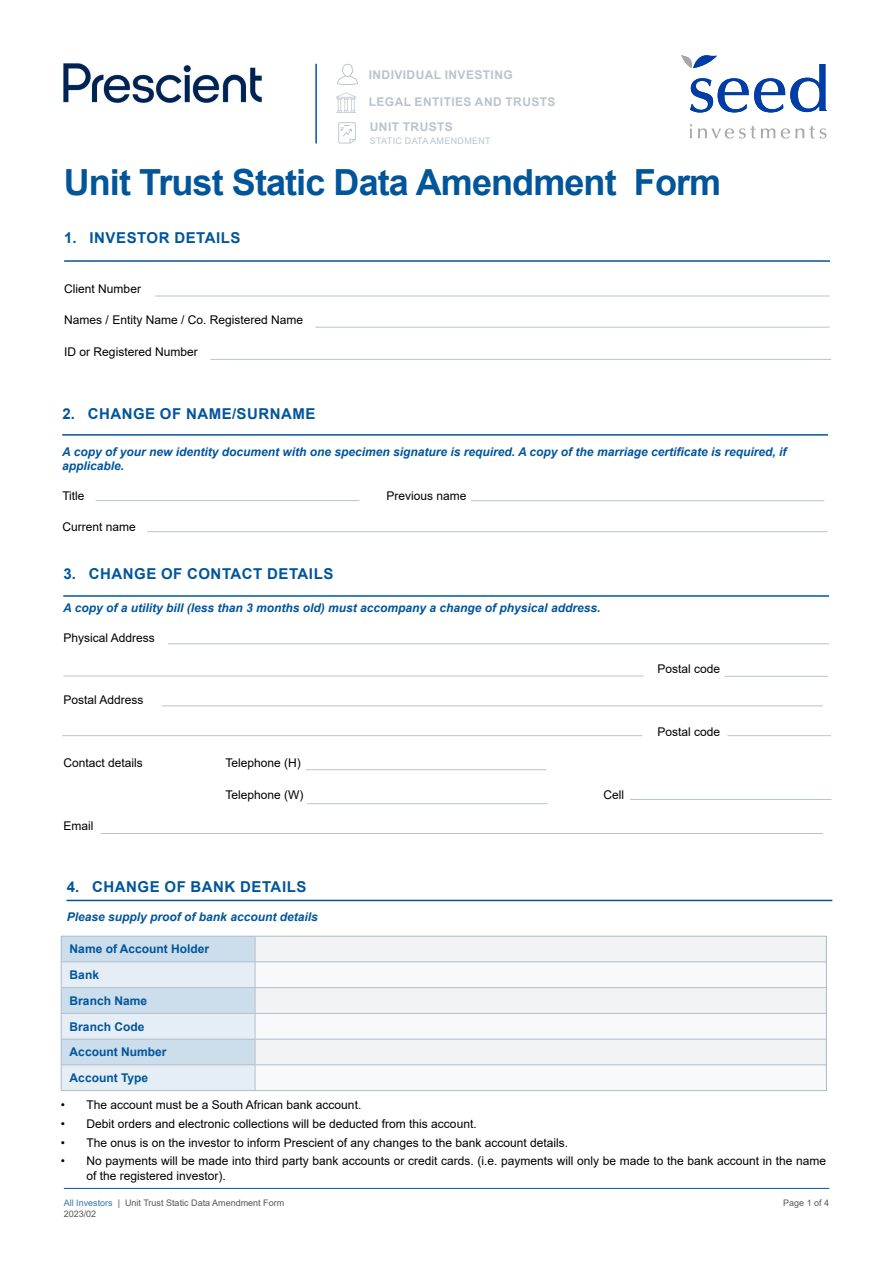
<style>
.page{position:relative;width:893px;height:1263px;background:#fff}
.page>*{position:absolute;margin:0;border:0;box-sizing:border-box;transform-origin:0 0}
.t1{font:700 36px "Arial";letter-spacing:-.025em;color:#00559b}
.t2{font:700 15px "Arial";letter-spacing:.035em;color:#00559b}
.t3{font:12px/14.4px "Arial";color:#000}
.t4{font:italic 700 12px/14.4px "Arial";color:#00559b}
.t5{font:700 12px/25.8px "Arial";color:#00559b}
.t6{font:700 12px "Arial";letter-spacing:.035em;color:#bac4ce}
.t7{font:9px "Arial";color:#575756}
.t8{font:9px "Arial";letter-spacing:.035em;color:#bac4ce}
.s1{color:#3377af}
</style>
<div class="page">
<hr style="left:64px;top:1188px;width:765px;height:1px;background:#00559b">
<svg style="left:337px;top:64px;width:21px;height:21px"></svg>
<svg style="left:338px;top:122px;width:18px;height:22px"></svg>
<hr style="left:315px;top:64px;width:2px;height:80px;background:#00559b">
<svg style="left:336px;top:92px;width:20px;height:21px"></svg>
<img style="left:63px;top:63px;width:199px;height:40px">
<svg style="left:690px;top:124px;width:2px;height:14px"></svg>
<svg style="left:698px;top:126px;width:77px;height:13px"></svg>
<svg style="left:781px;top:126px;width:45px;height:13px"></svg>
<svg style="left:681px;top:55px;width:146px;height:57px"></svg>
<hr style="left:64px;top:260px;width:766px;height:2px;background:#00559b">
<hr style="left:315px;top:327px;width:515px;height:1px;background:#bac4ce">
<hr style="left:155px;top:296px;width:675px;height:1px;background:#bac4ce">
<hr style="left:210px;top:359px;width:621px;height:1px;background:#bac4ce">
<hr style="left:62px;top:434px;width:766px;height:2px;background:#00559b">
<hr style="left:471px;top:500px;width:353px;height:1px;background:#bac4ce">
<hr style="left:96px;top:500px;width:263px;height:1px;background:#bac4ce">
<hr style="left:147px;top:531px;width:681px;height:1px;background:#bac4ce">
<hr style="left:63px;top:595px;width:766px;height:2px;background:#00559b">
<hr style="left:168px;top:643px;width:661px;height:1px;background:#bac4ce">
<hr style="left:724px;top:676px;width:104px;height:1px;background:#bac4ce">
<hr style="left:306px;top:769px;width:241px;height:1px;background:#bac4ce">
<hr style="left:307px;top:803px;width:241px;height:1px;background:#bac4ce">
<hr style="left:101px;top:833px;width:722px;height:1px;background:#bac4ce">
<hr style="left:630px;top:799px;width:202px;height:1px;background:#bac4ce">
<div style="left:256px;top:937px;width:570px;height:25px;background:#f1f3f5"></div>
<svg style="left:256px;top:963px;width:570px;height:127px"></svg>
<hr style="left:255px;top:936px;width:572px;height:1px;background:#bac4ce">
<hr style="left:255px;top:962px;width:572px;height:1px;background:#bac4ce">
<hr style="left:255px;top:987px;width:572px;height:1px;background:#bac4ce">
<hr style="left:61px;top:1090px;width:194px;height:1px;background:#bac4ce">
<hr style="left:255px;top:1013px;width:572px;height:1px;background:#bac4ce">
<hr style="left:255px;top:1039px;width:572px;height:1px;background:#bac4ce">
<svg style="left:61px;top:936px;width:195px;height:154px;background:#d7e3ee"></svg>
<hr style="left:255px;top:1064px;width:572px;height:1px;background:#bac4ce">
<svg style="left:826px;top:936px;width:1px;height:154px"></svg>
<hr style="left:255px;top:1090px;width:572px;height:1px;background:#bac4ce">
<hr style="left:67px;top:900px;width:765px;height:1px;background:#00559b">
<hr style="left:63px;top:676px;width:581px;height:1px;background:#bac4ce">
<hr style="left:162px;top:706px;width:661px;height:1px;background:#bac4ce">
<hr style="left:727px;top:735px;width:104px;height:1px;background:#bac4ce">
<hr style="left:62px;top:735px;width:580px;height:1px;background:#bac4ce">
<p class="t6" style="left:369px;top:67px;width:146px">INDIVIDUAL INVESTING</p>
<p class="t6" style="left:369px;top:93px;width:188px">LEGAL ENTITIES AND TRUSTS</p>
<p class="t6" style="left:370px;top:118px;width:85px">UNIT TRUSTS</p>
<p class="t8" style="left:370px;top:134px;width:123px">STATIC DATA AMENDMENT</p>
<h1 class="t1" style="left:64px;top:157px;width:659px">Unit Trust Static Data Amendment Form</h1>
<p class="t2" style="left:64px;top:227px;width:178px">1. INVESTOR DETAILS</p>
<p class="t3" style="left:64px;top:282px;width:78px">Client Number</p>
<p class="t3" style="left:64px;top:313px;width:240px">Names / Entity Name / Co. Registered Name</p>
<p class="t3" style="left:64px;top:344px;width:135px">ID or Registered Number</p>
<p class="t2" style="left:62px;top:403px;width:255px">2. CHANGE OF NAME/SURNAME</p>
<p class="t4" style="left:62px;top:445px;width:726px">A copy of your new identity document with one specimen signature is required. A copy of the marriage certificate is required, if applicable.</p>
<p class="t3" style="left:62px;top:488px;width:24px">Title</p>
<p class="t3" style="left:386px;top:488px;width:82px">Previous name</p>
<p class="t3" style="left:62px;top:520px;width:75px">Current name</p>
<p class="t2" style="left:63px;top:563px;width:271px">3. CHANGE OF CONTACT DETAILS</p>
<p class="t4" style="left:63px;top:601px;width:539px">A copy of a utility bill (less than 3 months old) must accompany a change of physical address.</p>
<p class="t3" style="left:63px;top:630px;width:93px">Physical Address</p>
<p class="t3" style="left:63px;top:693px;width:82px">Postal Address</p>
<p class="t3" style="left:63px;top:756px;width:81px">Contact details</p>
<p class="t3" style="left:225px;top:756px;width:77px">Telephone (H)</p>
<p class="t3" style="left:225px;top:787px;width:80px">Telephone (W)</p>
<p class="t3" style="left:603px;top:787px;width:22px">Cell</p>
<p class="t3" style="left:63px;top:818px;width:31px">Email</p>
<p class="t2" style="left:67px;top:876px;width:241px">4. CHANGE OF BANK DETAILS</p>
<p class="t4" style="left:67px;top:910px;width:252px">Please supply proof of bank account details</p>
<p class="t5" style="left:70px;top:936px;width:141px">Name of Account Holder<br>Bank<br>Branch Name<br>Branch Code<br>Account Number<br>Account Type</p>
<p class="t3" style="left:657px;top:661px;width:64px">Postal code</p>
<p class="t3" style="left:657px;top:724px;width:64px">Postal code</p>
<p class="t3" style="left:61px;top:1098px;width:302px">• The account must be a South African bank account.</p>
<p class="t3" style="left:61px;top:1116px;width:417px">• Debit orders and electronic collections will be deducted from this account.</p>
<p class="t3" style="left:61px;top:1135px;width:509px">• The onus is on the investor to inform Prescient of any changes to the bank account details.</p>
<p class="t3" style="left:86px;top:1154px;width:741px;text-indent:-26px">• No payments will be made into third party bank accounts or credit cards. (i.e. payments will only be made to the bank account in the name of the registered investor).</p>
<p class="t7" style="left:64px;top:1196px;width:222px"><span class="s1">All Investors</span> | Unit Trust Static Data Amendment Form</p>
<p class="t7" style="left:783px;top:1196px;width:48px">Page 1 of 4</p>
<p class="t7" style="left:64px;top:1207px;width:34px">2023/02</p>
</div>
